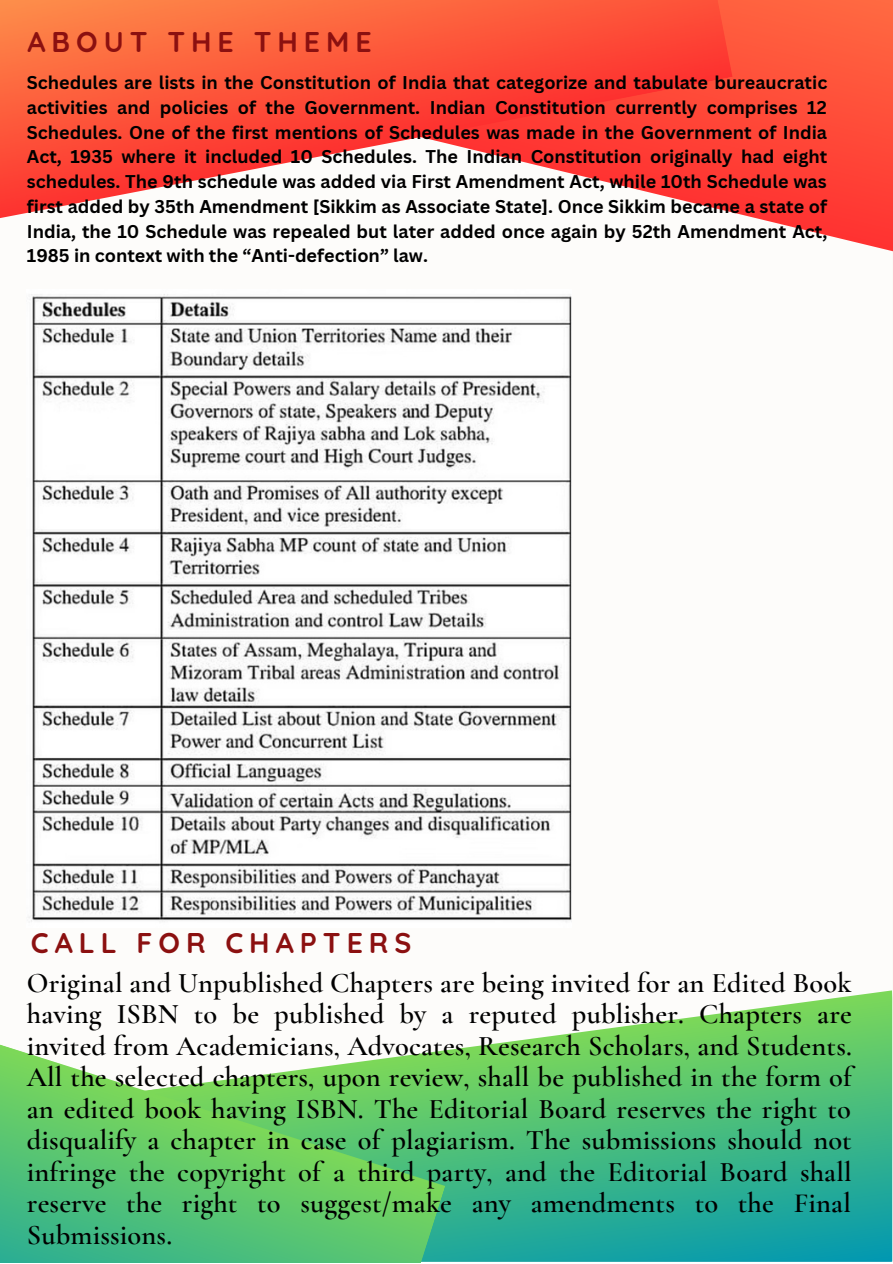
<style>
.page{position:relative;width:893px;height:1264px;background:#fff}
.page>*{position:absolute;margin:0;border:0;box-sizing:border-box;transform-origin:0 0}
.t1{font:600 28.5px/31.5px "Cormorant Garamond";letter-spacing:.005em;color:#000;text-align:justify}
.t2{font:700 28.5px "Quicksand";letter-spacing:.21em;color:#8b1010}
.t3{font:700 18px/24.8px "Canva Sans";color:#000;text-align:justify}
</style>
<div class="page">
<svg style="left:571px;top:0;width:321px;height:367px"></svg>
<svg style="left:445px;top:990px;width:447px;height:271px;background:#59c28d"></svg>
<svg style="left:0;top:0;width:732px;height:218px"></svg>
<svg style="left:0;top:1044px;width:445px;height:218px;background:#72cf7d"></svg>
<img style="left:28px;top:294px;width:543px;height:628px">
<h1 class="t2" style="left:27px;top:24px;width:345px">ABOUT THE THEME</h1>
<p class="t3" style="left:27px;top:70px;width:802px">Schedules are lists in the Constitution of India that categorize and tabulate bureaucratic activities and policies of the Government. Indian Constitution currently comprises 12<br>Schedules. One of the first mentions of Schedules was made in the Government of India Act, 1935 where it included 10 Schedules. The Indian Constitution originally had eight schedules. The 9th schedule was added via First Amendment Act, while 10th Schedule was first added by 35th Amendment [Sikkim as Associate State]. Once Sikkim became a state of India, the 10 Schedule was repealed but later added once again by 52th Amendment Act, 1985 in context with the “Anti-defection” law.</p>
<h1 class="t2" style="left:31px;top:924px;width:382px">CALL FOR CHAPTERS</h1>
<p class="t1" style="left:27px;top:967px;width:826px">Original and Unpublished Chapters are being invited for an Edited Book having ISBN to be published by a reputed publisher. Chapters are invited from Academicians, Advocates, Research Scholars, and Students.<br>All the selected chapters, upon review, shall be published in the form of an edited book having ISBN. The Editorial Board reserves the right to disqualify a chapter in case of plagiarism. The submissions should not infringe the copyright of a third party, and the Editorial Board shall reserve the right to suggest/make any amendments to the Final Submissions.</p>
</div>
